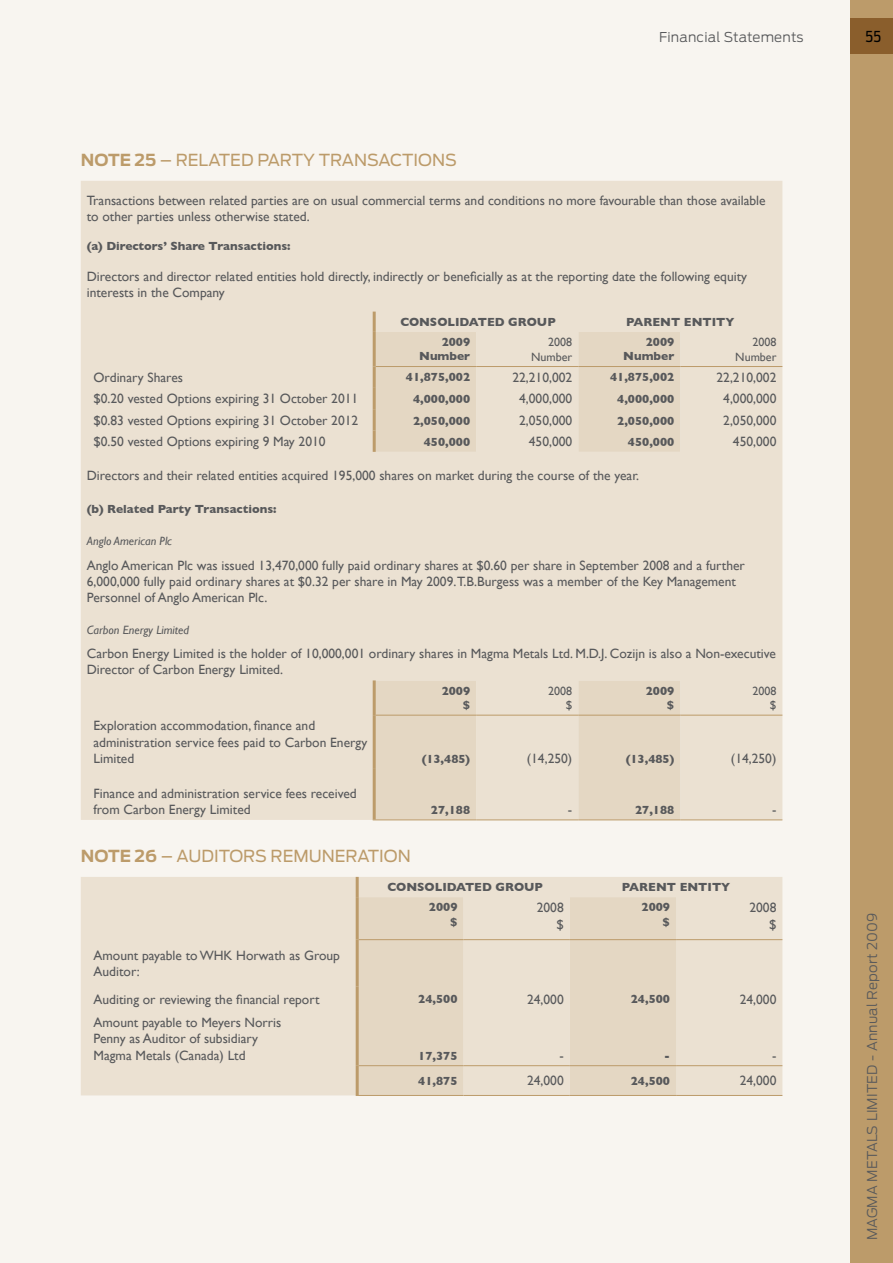
<style>
.page{position:relative;width:893px;height:1263px;background:#f8f5f0}
.page>*{position:absolute;margin:0;border:0;box-sizing:border-box;transform-origin:0 0}
.t1{font:16.5px "Antenna";color:#bc9b6a}
.t2{font:15px "Antenna Cond";color:#000}
.t3{font:13.5px/16.2px "Gill Sans";color:#58595b}
.t4{font:300 13.5px "Antenna";letter-spacing:.015em;color:#58595b}
.t5{font:700 12px/14.4px "Gill Sans";color:#58595b;text-align:right}
.t6{font:italic 12px "Gill Sans";color:#58595b}
.t7{font:12px/14.4px "Gill Sans";color:#58595b;text-align:right}
.s1{font-weight:700}
</style>
<div class="page">
<div style="left:850px;top:0;width:43px;height:1263px;background:#bc9b6a"></div>
<div style="left:850px;top:19px;width:43px;height:35px;background:#8a5e2c"></div>
<div style="left:81px;top:181px;width:701px;height:639px;background:#ebe1d2"></div>
<svg style="left:374px;top:332px;width:306px;height:487px;fill:#ebe1d2"></svg>
<hr style="left:373px;top:312px;width:3px;height:20px;background:#bc9b6a">
<hr style="left:373px;top:332px;width:3px;height:34px;background:#bc9b6a">
<hr style="left:373px;top:366px;width:3px;height:22px;background:#bc9b6a">
<hr style="left:373px;top:388px;width:3px;height:21px;background:#bc9b6a">
<hr style="left:373px;top:409px;width:3px;height:21px;background:#bc9b6a">
<hr style="left:373px;top:430px;width:3px;height:22px;background:#bc9b6a">
<hr style="left:373px;top:715px;width:3px;height:54px;background:#bc9b6a">
<hr style="left:373px;top:769px;width:3px;height:50px;background:#bc9b6a">
<hr style="left:376px;top:366px;width:100px;height:1px;background:#bc9b6a">
<hr style="left:476px;top:366px;width:102px;height:1px;background:#bc9b6a">
<hr style="left:578px;top:366px;width:102px;height:1px;background:#bc9b6a">
<hr style="left:680px;top:366px;width:102px;height:1px;background:#bc9b6a">
<hr style="left:373px;top:680px;width:3px;height:35px;background:#bc9b6a">
<hr style="left:376px;top:715px;width:100px;height:1px;background:#bc9b6a">
<hr style="left:476px;top:715px;width:102px;height:1px;background:#bc9b6a">
<hr style="left:578px;top:715px;width:102px;height:1px;background:#bc9b6a">
<hr style="left:680px;top:715px;width:102px;height:1px;background:#bc9b6a">
<hr style="left:373px;top:819px;width:103px;height:1px;background:#bc9b6a">
<hr style="left:476px;top:819px;width:102px;height:1px;background:#bc9b6a">
<hr style="left:578px;top:819px;width:102px;height:1px;background:#bc9b6a">
<hr style="left:680px;top:819px;width:102px;height:1px;background:#bc9b6a">
<div style="left:81px;top:877px;width:701px;height:218px;background:#ebe1d2"></div>
<svg style="left:359px;top:897px;width:317px;height:198px;fill:#e4d7c3"></svg>
<hr style="left:356px;top:877px;width:3px;height:20px;background:#bc9b6a">
<hr style="left:356px;top:897px;width:3px;height:43px;background:#bc9b6a">
<hr style="left:356px;top:940px;width:3px;height:46px;background:#bc9b6a">
<hr style="left:356px;top:986px;width:3px;height:26px;background:#bc9b6a">
<hr style="left:356px;top:1012px;width:3px;height:54px;background:#bc9b6a">
<hr style="left:356px;top:1066px;width:3px;height:29px;background:#bc9b6a">
<hr style="left:359px;top:939px;width:104px;height:1px;background:#bc9b6a">
<hr style="left:463px;top:939px;width:107px;height:1px;background:#bc9b6a">
<hr style="left:570px;top:939px;width:106px;height:1px;background:#bc9b6a">
<hr style="left:676px;top:939px;width:106px;height:1px;background:#bc9b6a">
<hr style="left:359px;top:1065px;width:104px;height:1px;background:#bc9b6a">
<hr style="left:356px;top:1095px;width:107px;height:1px;background:#bc9b6a">
<hr style="left:463px;top:1065px;width:107px;height:1px;background:#bc9b6a">
<hr style="left:570px;top:1065px;width:106px;height:1px;background:#bc9b6a">
<hr style="left:676px;top:1065px;width:106px;height:1px;background:#bc9b6a">
<hr style="left:463px;top:1095px;width:107px;height:1px;background:#bc9b6a">
<hr style="left:570px;top:1095px;width:106px;height:1px;background:#bc9b6a">
<hr style="left:676px;top:1095px;width:106px;height:1px;background:#bc9b6a">
<p class="t4" style="left:659px;top:29px;width:146px">Financial Statements</p>
<p class="t1" style="left:81px;top:150px;width:378px"><span class="s1">NOTE 25</span> – RELATED PARTY TRANSACTIONS</p>
<p class="t3" style="left:87px;top:192px;width:680px">Transactions between related parties are on usual commercial terms and conditions no more favourable than those available to other parties unless otherwise stated.</p>
<p class="t5" style="left:87px;top:239px;width:205px">(a) Directors’ Share Transactions:</p>
<p class="t3" style="left:87px;top:268px;width:662px">Directors and director related entities hold directly, indirectly or beneficially as at the reporting date the following equity interests in the Company</p>
<p class="t5" style="left:400px;top:314px;width:157px">CONSOLIDATED GROUP</p>
<p class="t5" style="left:626px;top:314px;width:110px">PARENT ENTITY</p>
<p class="t5" style="left:419px;top:335px;width:53px">2009<br>Number</p>
<p class="t7" style="left:531px;top:335px;width:43px">2008<br>Number</p>
<p class="t5" style="left:623px;top:335px;width:53px">2009<br>Number</p>
<p class="t7" style="left:735px;top:335px;width:43px">2008<br>Number</p>
<p class="t3" style="left:94px;top:369px;width:91px">Ordinary Shares</p>
<p class="t5" style="left:406px;top:369px;width:66px">41,875,002</p>
<p class="t3" style="left:512px;top:369px;width:61px">22,210,002</p>
<p class="t5" style="left:610px;top:369px;width:66px">41,875,002</p>
<p class="t3" style="left:716px;top:369px;width:61px">22,210,002</p>
<p class="t3" style="left:94px;top:390px;width:266px">$0.20 vested Options expiring 31 October 2011</p>
<p class="t5" style="left:413px;top:392px;width:59px">4,000,000</p>
<p class="t3" style="left:519px;top:390px;width:55px">4,000,000</p>
<p class="t5" style="left:617px;top:392px;width:59px">4,000,000</p>
<p class="t3" style="left:723px;top:390px;width:55px">4,000,000</p>
<p class="t3" style="left:94px;top:412px;width:266px">$0.83 vested Options expiring 31 October 2012</p>
<p class="t5" style="left:413px;top:413px;width:59px">2,050,000</p>
<p class="t3" style="left:519px;top:412px;width:55px">2,050,000</p>
<p class="t5" style="left:617px;top:413px;width:59px">2,050,000</p>
<p class="t3" style="left:723px;top:412px;width:55px">2,050,000</p>
<p class="t3" style="left:94px;top:433px;width:234px">$0.50 vested Options expiring 9 May 2010</p>
<p class="t5" style="left:424px;top:434px;width:48px">450,000</p>
<p class="t3" style="left:529px;top:433px;width:45px">450,000</p>
<p class="t5" style="left:628px;top:434px;width:48px">450,000</p>
<p class="t3" style="left:733px;top:433px;width:45px">450,000</p>
<p class="t3" style="left:87px;top:467px;width:554px">Directors and their related entities acquired 195,000 shares on market during the course of the year.</p>
<p class="t5" style="left:87px;top:501px;width:191px">(b) Related Party Transactions:</p>
<p class="t6" style="left:87px;top:534px;width:87px">Anglo American Plc</p>
<p class="t3" style="left:87px;top:557px;width:660px">Anglo American Plc was issued 13,470,000 fully paid ordinary shares at $0.60 per share in September 2008 and a further<br>6,000,000 fully paid ordinary shares at $0.32 per share in May 2009.T.B.Burgess was a member of the Key Management<br>Personnel of Anglo American Plc.</p>
<p class="t6" style="left:87px;top:623px;width:104px">Carbon Energy Limited</p>
<p class="t3" style="left:87px;top:645px;width:691px">Carbon Energy Limited is the holder of 10,000,001 ordinary shares in Magma Metals Ltd. M.D.J. Cozijn is also a Non-executive<br>Director of Carbon Energy Limited.</p>
<p class="t5" style="left:442px;top:683px;width:30px">2009 $</p>
<p class="t7" style="left:548px;top:683px;width:25px">2008 $</p>
<p class="t5" style="left:646px;top:683px;width:30px">2009 $</p>
<p class="t7" style="left:752px;top:683px;width:25px">2008 $</p>
<p class="t3" style="left:94px;top:718px;width:275px">Exploration accommodation, finance and administration service fees paid to Carbon Energy<br>Limited</p>
<p class="t5" style="left:422px;top:751px;width:50px">(13,485)</p>
<p class="t3" style="left:527px;top:750px;width:47px">(14,250)</p>
<p class="t5" style="left:626px;top:751px;width:50px">(13,485)</p>
<p class="t3" style="left:731px;top:750px;width:47px">(14,250)</p>
<p class="t3" style="left:94px;top:785px;width:265px">Finance and administration service fees received from Carbon Energy Limited</p>
<p class="t5" style="left:431px;top:802px;width:41px">27,188</p>
<p class="t3" style="left:568px;top:801px;width:6px">-</p>
<p class="t5" style="left:635px;top:802px;width:41px">27,188</p>
<p class="t3" style="left:772px;top:801px;width:6px">-</p>
<p class="t1" style="left:81px;top:846px;width:332px"><span class="s1">NOTE 26</span> – AUDITORS REMUNERATION</p>
<p class="t5" style="left:388px;top:880px;width:157px">CONSOLIDATED GROUP</p>
<p class="t5" style="left:622px;top:880px;width:110px">PARENT ENTITY</p>
<p class="t5" style="left:429px;top:900px;width:30px">2009 $</p>
<p class="t3" style="left:537px;top:900px;width:28px;text-align:right">2008 $</p>
<p class="t5" style="left:642px;top:900px;width:30px">2009 $</p>
<p class="t3" style="left:749px;top:900px;width:29px;text-align:right">2008 $</p>
<p class="t3" style="left:94px;top:947px;width:248px">Amount payable to WHK Horwath as Group<br>Auditor:</p>
<p class="t3" style="left:94px;top:991px;width:227px">Auditing or reviewing the financial report</p>
<p class="t5" style="left:418px;top:992px;width:41px">24,500</p>
<p class="t3" style="left:527px;top:991px;width:38px">24,000</p>
<p class="t5" style="left:631px;top:992px;width:41px">24,500</p>
<p class="t3" style="left:740px;top:991px;width:38px">24,000</p>
<p class="t3" style="left:94px;top:1014px;width:189px">Amount payable to Meyers Norris<br>Penny as Auditor of subsidiary<br>Magma Metals (Canada) Ltd</p>
<p class="t5" style="left:418px;top:1048px;width:41px">17,375</p>
<p class="t3" style="left:559px;top:1047px;width:6px">-</p>
<p class="t5" style="left:664px;top:1048px;width:7px">-</p>
<p class="t3" style="left:772px;top:1047px;width:6px">-</p>
<p class="t5" style="left:418px;top:1073px;width:41px">41,875</p>
<p class="t3" style="left:527px;top:1072px;width:38px">24,000</p>
<p class="t5" style="left:631px;top:1073px;width:41px">24,500</p>
<p class="t3" style="left:740px;top:1072px;width:38px">24,000</p>
<p class="t2" style="left:865px;top:27px;width:17px">55</p>
<p class="t4" style="left:864px;top:1240px;width:329px;rotate:-90deg">MAGMA METALS LIMITED - Annual Report 2009</p>
</div>
